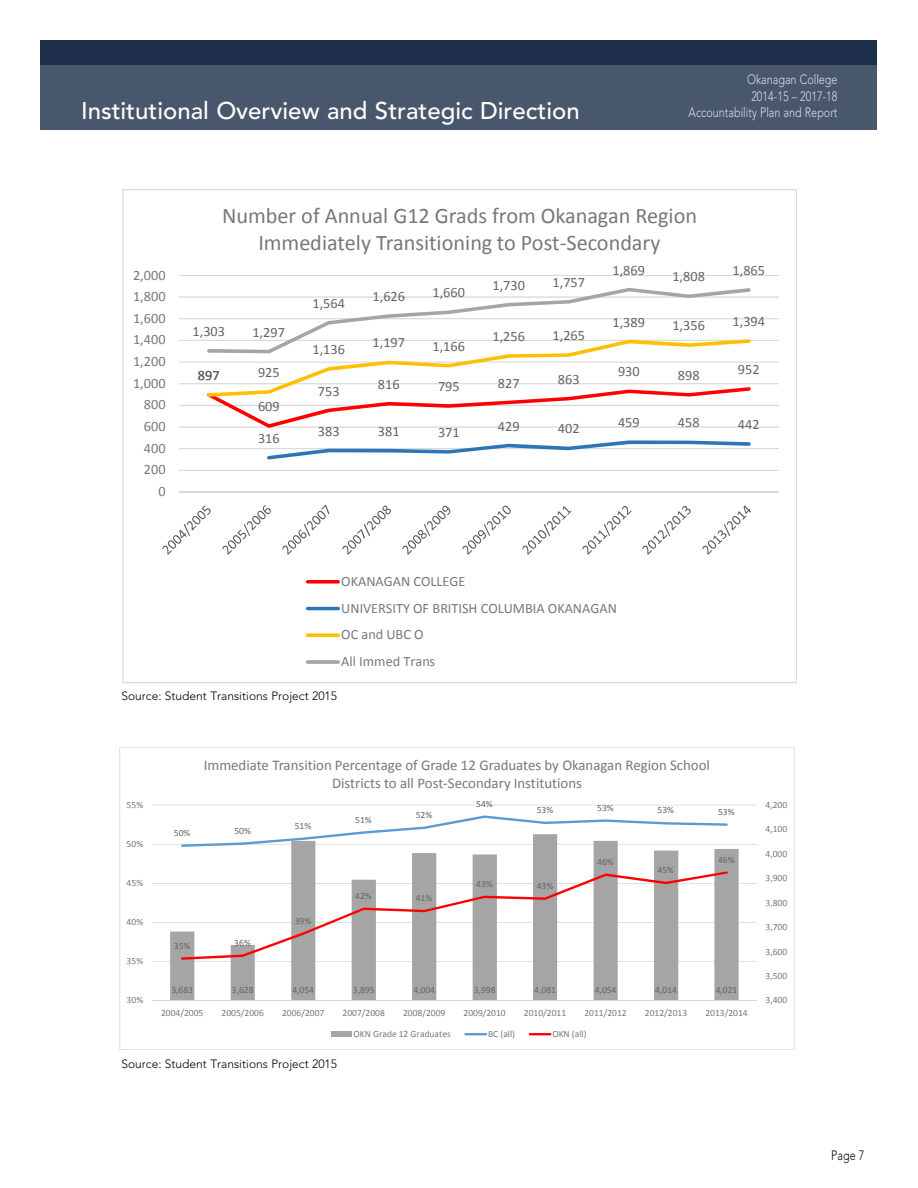
<style>
.page{position:relative;width:918px;height:1188px;background:#fff}
.page>*{position:absolute;margin:0;border:0;box-sizing:border-box;transform-origin:0 0}
.t1{font:500 24px "Avenir";color:#fff}
.t2{font:22.2px/27.2px "Calibri";color:#76787b;text-align:center}
.t3{font:14.85px/18.3px "Calibri";letter-spacing:-.005em;color:#76787b;text-align:center}
.t4{font:14.25px "Calibri";letter-spacing:.005em;color:#636466}
.t5{font:14.25px/26.7px "Calibri";color:#76787b}
.t6{font:300 13.5px/16.2px "Avenir";color:#fff;text-align:right;scale:.8 1}
.t7{font:300 13.5px "Avenir";color:#000;scale:.8 1}
.t8{font:300 12px "Avenir";color:#000}
.t9{font:9.6px "Calibri";letter-spacing:-.005em;color:#76787b}
.t10{font:9.6px "Calibri";letter-spacing:-.01em;color:#636466}
</style>
<div class="page">
<svg style="left:122px;top:189px;width:675px;height:494px"></svg>
<svg style="left:119px;top:747px;width:676px;height:303px"></svg>
<div style="left:40px;top:40px;width:838px;height:40px;background:#1c2e49"></div>
<div style="left:40px;top:65px;width:838px;height:65px;background:#49576d"></div>
<h1 class="t1" style="left:81px;top:97px;width:500px">Institutional Overview and Strategic Direction</h1>
<h3 class="t6" style="left:689px;top:72px;width:188px">Okanagan College<br>2014-15 – 2017-18<br>Accountability Plan and Report</h3>
<h3 class="t5" style="left:133px;top:262px;width:34px">2,000</h3>
<h3 class="t5" style="left:133px;top:283px;width:34px">1,800</h3>
<h3 class="t5" style="left:133px;top:305px;width:34px">1,600</h3>
<h3 class="t5" style="left:133px;top:326px;width:34px">1,400</h3>
<h3 class="t5" style="left:133px;top:348px;width:34px">1,200</h3>
<h3 class="t5" style="left:133px;top:370px;width:34px">1,000</h3>
<h3 class="t5" style="left:144px;top:391px;width:23px">800</h3>
<h3 class="t5" style="left:144px;top:413px;width:23px">600</h3>
<h3 class="t5" style="left:144px;top:435px;width:23px">400</h3>
<h3 class="t5" style="left:144px;top:456px;width:23px">200</h3>
<h3 class="t5" style="left:158px;top:478px;width:9px">0</h3>
<h2 class="t2" style="left:222px;top:202px;width:477px">Number of Annual G12 Grads from Okanagan Region<br>Immediately Transitioning to Post-Secondary</h2>
<h3 class="t4" style="left:313px;top:294px;width:34px">1,564</h3>
<h3 class="t4" style="left:372px;top:287px;width:34px">1,626</h3>
<h3 class="t4" style="left:432px;top:284px;width:34px">1,660</h3>
<h3 class="t4" style="left:493px;top:276px;width:34px">1,730</h3>
<h3 class="t4" style="left:552px;top:273px;width:34px">1,757</h3>
<h3 class="t4" style="left:612px;top:261px;width:34px">1,869</h3>
<h3 class="t4" style="left:673px;top:268px;width:34px">1,808</h3>
<h3 class="t4" style="left:732px;top:261px;width:34px">1,865</h3>
<h3 class="t4" style="left:192px;top:322px;width:34px">1,303</h3>
<h3 class="t4" style="left:252px;top:323px;width:34px">1,297</h3>
<h3 class="t4" style="left:198px;top:366px;width:23px">897</h3>
<h3 class="t4" style="left:258px;top:363px;width:23px">925</h3>
<h3 class="t4" style="left:258px;top:397px;width:23px">609</h3>
<h3 class="t4" style="left:258px;top:429px;width:23px">316</h3>
<h3 class="t4" style="left:313px;top:340px;width:34px">1,136</h3>
<h3 class="t4" style="left:318px;top:382px;width:23px">753</h3>
<h3 class="t4" style="left:372px;top:334px;width:34px">1,197</h3>
<h3 class="t4" style="left:432px;top:337px;width:34px">1,166</h3>
<h3 class="t4" style="left:493px;top:327px;width:34px">1,256</h3>
<h3 class="t4" style="left:552px;top:326px;width:34px">1,265</h3>
<h3 class="t4" style="left:378px;top:375px;width:23px">816</h3>
<h3 class="t4" style="left:438px;top:377px;width:23px">795</h3>
<h3 class="t4" style="left:498px;top:374px;width:23px">827</h3>
<h3 class="t4" style="left:558px;top:370px;width:23px">863</h3>
<h3 class="t4" style="left:318px;top:422px;width:23px">383</h3>
<h3 class="t4" style="left:378px;top:422px;width:23px">381</h3>
<h3 class="t4" style="left:438px;top:423px;width:23px">371</h3>
<h3 class="t4" style="left:498px;top:417px;width:23px">429</h3>
<h3 class="t4" style="left:558px;top:420px;width:23px">402</h3>
<h3 class="t4" style="left:612px;top:313px;width:34px">1,389</h3>
<h3 class="t4" style="left:673px;top:317px;width:34px">1,356</h3>
<h3 class="t4" style="left:732px;top:312px;width:34px">1,394</h3>
<h3 class="t4" style="left:618px;top:363px;width:23px">930</h3>
<h3 class="t4" style="left:678px;top:366px;width:23px">898</h3>
<h3 class="t4" style="left:738px;top:360px;width:23px">952</h3>
<h3 class="t4" style="left:618px;top:414px;width:23px">459</h3>
<h3 class="t4" style="left:678px;top:414px;width:23px">458</h3>
<h3 class="t4" style="left:738px;top:415px;width:23px">442</h3>
<h3 class="t5" style="left:341px;top:568px;width:277px">OKANAGAN COLLEGE<br>UNIVERSITY OF BRITISH COLUMBIA OKANAGAN<br>OC and UBC O<br>All Immed Trans</h3>
<p class="t8" style="left:122px;top:689px;width:217px">Source: Student Transitions Project 2015</p>
<p class="t9" style="left:127px;top:799px;width:18px">55%</p>
<p class="t9" style="left:127px;top:838px;width:18px">50%</p>
<p class="t9" style="left:127px;top:877px;width:18px">45%</p>
<p class="t9" style="left:127px;top:916px;width:18px">40%</p>
<p class="t9" style="left:127px;top:955px;width:18px">35%</p>
<p class="t9" style="left:127px;top:994px;width:18px">30%</p>
<h3 class="t3" style="left:204px;top:756px;width:508px">Immediate Transition Percentage of Grade 12 Graduates by Okanagan Region School<br>Districts to all Post-Secondary Institutions</h3>
<p class="t10" style="left:174px;top:827px;width:18px">50%</p>
<p class="t10" style="left:234px;top:824px;width:18px">50%</p>
<p class="t10" style="left:174px;top:939px;width:18px">35%</p>
<p class="t10" style="left:234px;top:937px;width:18px">36%</p>
<p class="t10" style="left:295px;top:820px;width:18px">51%</p>
<p class="t10" style="left:295px;top:914px;width:18px">39%</p>
<p class="t10" style="left:355px;top:813px;width:18px">51%</p>
<p class="t10" style="left:416px;top:809px;width:18px">52%</p>
<p class="t10" style="left:355px;top:890px;width:18px">42%</p>
<p class="t10" style="left:416px;top:892px;width:18px">41%</p>
<p class="t10" style="left:476px;top:798px;width:18px">54%</p>
<p class="t10" style="left:537px;top:804px;width:18px">53%</p>
<p class="t10" style="left:597px;top:801px;width:18px">53%</p>
<p class="t10" style="left:658px;top:804px;width:18px">53%</p>
<p class="t10" style="left:718px;top:805px;width:18px">53%</p>
<p class="t10" style="left:597px;top:856px;width:18px">46%</p>
<p class="t10" style="left:658px;top:864px;width:18px">45%</p>
<p class="t10" style="left:718px;top:853px;width:18px">46%</p>
<p class="t10" style="left:476px;top:878px;width:18px">43%</p>
<p class="t10" style="left:537px;top:879px;width:18px">43%</p>
<p class="t10" style="left:171px;top:984px;width:23px">3,683</p>
<p class="t10" style="left:232px;top:984px;width:23px">3,628</p>
<p class="t10" style="left:292px;top:984px;width:23px">4,054</p>
<p class="t10" style="left:353px;top:984px;width:23px">3,895</p>
<p class="t10" style="left:413px;top:984px;width:23px">4,004</p>
<p class="t10" style="left:474px;top:984px;width:23px">3,998</p>
<p class="t10" style="left:534px;top:984px;width:23px">4,081</p>
<p class="t10" style="left:595px;top:984px;width:23px">4,054</p>
<p class="t10" style="left:655px;top:984px;width:23px">4,014</p>
<p class="t10" style="left:716px;top:984px;width:23px">4,021</p>
<p class="t9" style="left:161px;top:1007px;width:44px">2004/2005</p>
<p class="t9" style="left:221px;top:1007px;width:44px">2005/2006</p>
<p class="t9" style="left:282px;top:1007px;width:44px">2006/2007</p>
<p class="t9" style="left:342px;top:1007px;width:44px">2007/2008</p>
<p class="t9" style="left:403px;top:1007px;width:44px">2008/2009</p>
<p class="t9" style="left:463px;top:1007px;width:44px">2009/2010</p>
<p class="t9" style="left:524px;top:1007px;width:44px">2010/2011</p>
<p class="t9" style="left:584px;top:1007px;width:44px">2011/2012</p>
<p class="t9" style="left:645px;top:1007px;width:44px">2012/2013</p>
<p class="t9" style="left:705px;top:1007px;width:44px">2013/2014</p>
<p class="t9" style="left:354px;top:1028px;width:99px">OKN Grade 12 Graduates</p>
<p class="t9" style="left:488px;top:1028px;width:29px">BC (all)</p>
<p class="t9" style="left:552px;top:1028px;width:36px">OKN (all)</p>
<p class="t8" style="left:122px;top:1057px;width:217px">Source: Student Transitions Project 2015</p>
<p class="t9" style="left:766px;top:799px;width:23px">4,200</p>
<p class="t9" style="left:766px;top:823px;width:23px">4,100</p>
<p class="t9" style="left:766px;top:848px;width:23px">4,000</p>
<p class="t9" style="left:766px;top:872px;width:23px">3,900</p>
<p class="t9" style="left:766px;top:896px;width:23px">3,800</p>
<p class="t9" style="left:766px;top:921px;width:23px">3,700</p>
<p class="t9" style="left:766px;top:945px;width:23px">3,600</p>
<p class="t9" style="left:766px;top:970px;width:23px">3,500</p>
<p class="t9" style="left:766px;top:994px;width:23px">3,400</p>
<h3 class="t7" style="left:831px;top:1147px;width:43px">Page 7</h3>
</div>
